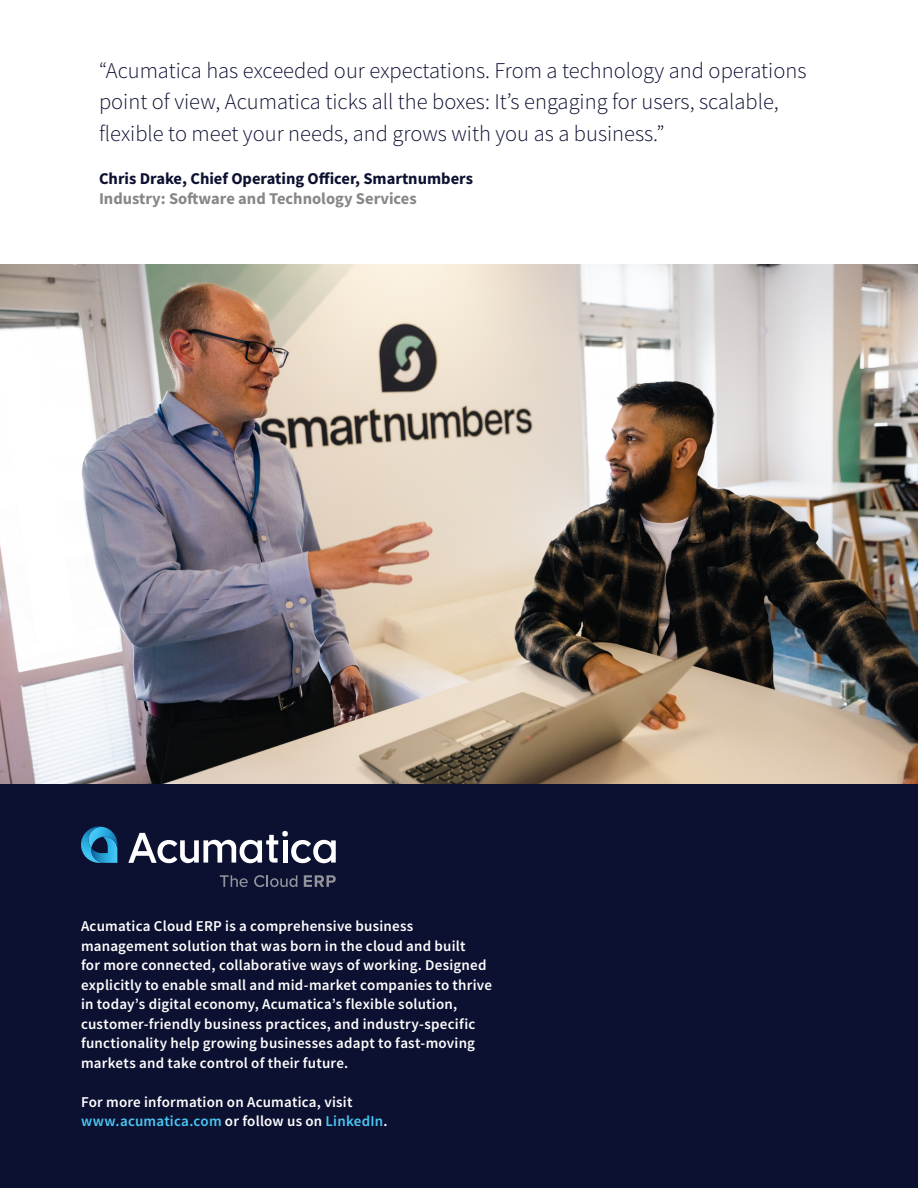
<style>
.page{position:relative;width:918px;height:1188px;background:#fff}
.page>*{position:absolute;margin:0;border:0;box-sizing:border-box;transform-origin:0 0}
.t1{font:300 22.5px/31.5px "Source Sans Pro";color:#0d1131}
.t2{font:700 16.5px "Source Sans Pro";color:#0d1131}
.t3{font:700 16.5px "Source Sans Pro";color:#878789}
.t4{font:600 15px/19.5px "Source Sans Pro";letter-spacing:.015em;color:#fff}
.s1{color:#49c8f5}
</style>
<div class="page">
<img style="left:0;top:264px;width:918px;height:520px">
<div style="left:0;top:784px;width:918px;height:404px;background:#0d1131"></div>
<svg style="left:128px;top:831px;width:208px;height:32px"></svg>
<svg style="left:81px;top:826px;width:36px;height:37px"></svg>
<svg style="left:304px;top:875px;width:32px;height:12px"></svg>
<svg style="left:220px;top:875px;width:28px;height:12px"></svg>
<svg style="left:254px;top:875px;width:43px;height:12px"></svg>
<h1 class="t1" style="left:99px;top:54px;width:709px">“Acumatica has exceeded our expectations. From a technology and operations point of view, Acumatica ticks all the boxes: It’s engaging for users, scalable, flexible to meet your needs, and grows with you as a business.”</h1>
<p class="t2" style="left:99px;top:167px;width:376px">Chris Drake, Chief Operating Officer, Smartnumbers</p>
<p class="t3" style="left:99px;top:187px;width:319px">Industry: Software and Technology Services</p>
<p class="t4" style="left:81px;top:916px;width:413px">Acumatica Cloud ERP is a comprehensive business management solution that was born in the cloud and built<br>for more connected, collaborative ways of working. Designed explicitly to enable small and mid-market companies to thrive in today’s digital economy, Acumatica’s flexible solution, customer-friendly business practices, and industry-specific functionality help growing businesses adapt to fast-moving markets and take control of their future.</p>
<p class="t4" style="left:81px;top:1092px;width:308px">For more information on Acumatica, visit <span class="s1">www.acumatica.com</span> or follow us on <span class="s1">LinkedIn</span>.</p>
</div>
